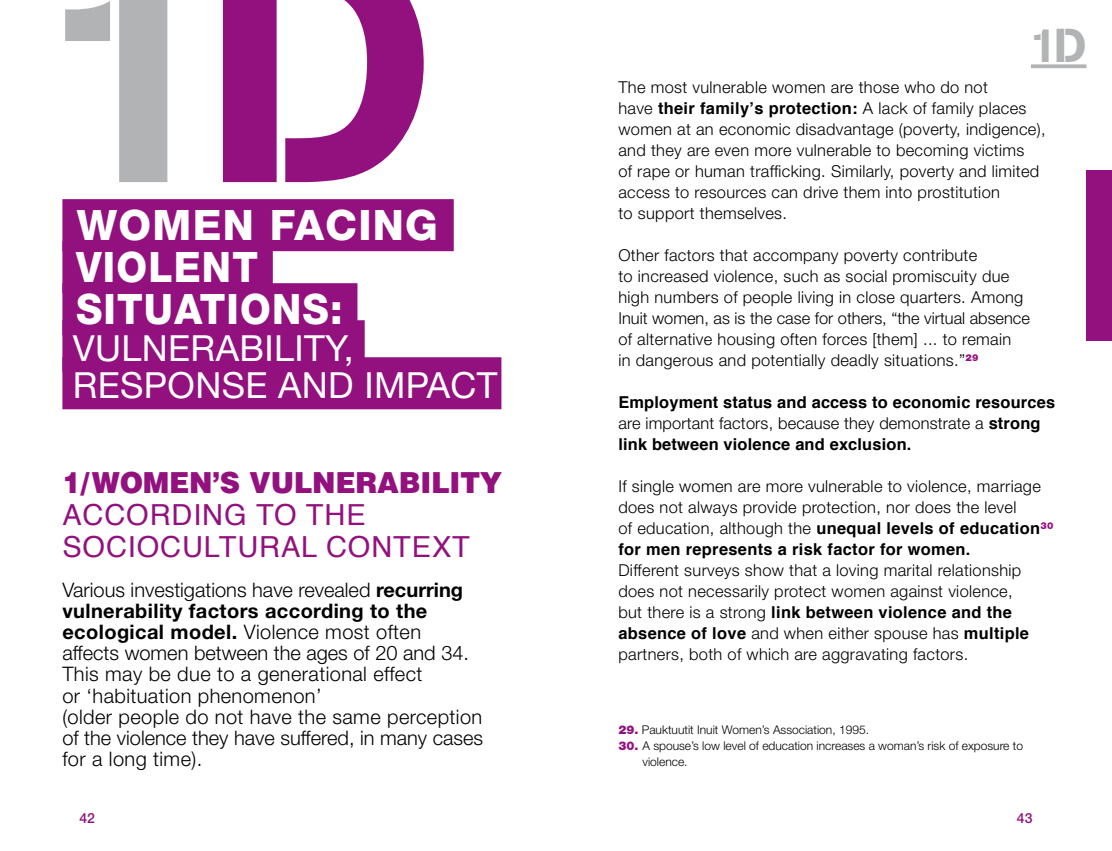
<style>
.page{position:relative;width:1112px;height:851px;background:#fff}
.page>*{position:absolute;margin:0;border:0;box-sizing:border-box;transform-origin:0 0}
.t1{font:301.4px "AG Book Stencil";color:#b1b3b4;scale:1.11 1}
.t2{font:47px "AG Book Stencil";color:#b1b3b4}
.t3{font:800 42px/42px "Helvetica Neue";letter-spacing:.03em;color:#fff}
.t4{font:36px "Helvetica Neue";color:#fff}
.t5{font:29px/32px "Helvetica";letter-spacing:.03em;color:#93117e}
.t6{font:900 29px "Helvetica";letter-spacing:-.01em;color:#93117e}
.t7{font:300 20px/21px "Helvetica Neue";letter-spacing:.02em;color:#000}
.t8{font:300 16.4px/21px "Helvetica Neue";letter-spacing:.02em;color:#000}
.t9{font:700 16.4px/21px "Helvetica";letter-spacing:.02em;color:#000}
.t10{font:500 14px "Helvetica Neue";color:#93117e}
.t11{font:300 12px/16px "Helvetica Neue";color:#000}
.s1{font-size:334.8px;color:#93117e}
.s2{font-weight:700}
.s3{font-family:"Helvetica Neue";font-weight:300}
.s4{font-family:"Helvetica";font-weight:700}
.s5{font-weight:900;color:#93117e}
</style>
<div class="page">
<div style="left:1086px;top:170px;width:25px;height:170px;background:#93117e"></div>
<svg style="left:1031px;top:64px;width:55px;height:4px"></svg>
<div style="left:62px;top:199px;width:391px;height:52px;background:#93117e"></div>
<div style="left:62px;top:241px;width:211px;height:52px;background:#93117e"></div>
<div style="left:62px;top:283px;width:295px;height:52px;background:#93117e"></div>
<div style="left:62px;top:320px;width:302px;height:52px;background:#93117e"></div>
<div style="left:62px;top:357px;width:439px;height:52px;background:#93117e"></div>
<h1 class="t1" style="left:40px;top:-104px;width:357px">1<span class="s1">d</span></h1>
<h3 class="t3" style="left:76px;top:204px;width:363px">WOMEN FACING<br>VIOLENT<br>SITUATIONS:</h3>
<h3 class="t4" style="left:73px;top:327px;width:47px">VULNERA</h3>
<h3 class="t4" style="left:239px;top:327px;width:41px">BILIT</h3>
<h3 class="t4" style="left:325px;top:327px;width:30px">Y,</h3>
<h3 class="t4" style="left:73px;top:364px;width:25px">RESPONSE</h3>
<h3 class="t4" style="left:278px;top:364px;width:26px">AND</h3>
<h3 class="t4" style="left:364px;top:364px;width:65px">IMPACT</h3>
<h3 class="t6" style="left:62px;top:464px;width:441px">1/WOMEN’S VULNERABILITY</h3>
<h3 class="t5" style="left:62px;top:498px;width:409px">ACCORDING TO THE<br>SOCIOCULTURAL CONTEXT</h3>
<p class="t7" style="left:62px;top:579px;width:422px">Various investigations have revealed <span class="s2">recurring vulnerability factors according to the ecological model.</span> Violence most often<br>affects women between the ages of 20 and 34.<br>This may be due to a generational effect<br>or ‘habituation phenomenon’<br>(older people do not have the same perception of the violence they have suffered, in many cases for a long time).</p>
<h2 class="t2" style="left:1030px;top:17px;width:57px">1d</h2>
<p class="t8" style="left:618px;top:76px;width:371px">The most vulnerable women are those who do not</p>
<p class="t9" style="left:618px;top:97px;width:409px"><span class="s3">have</span> their family’s protection: <span class="s3">A lack of family places</span></p>
<p class="t8" style="left:618px;top:118px;width:428px">women at an economic disadvantage (poverty, indigence), and they are even more vulnerable to becoming victims<br>of rape or human trafficking. Similarly, poverty and limited access to resources can drive them into prostitution<br>to support themselves.</p>
<p class="t8" style="left:618px;top:244px;width:413px">Other factors that accompany poverty contribute<br>to increased violence, such as social promiscuity due high numbers of people living in close quarters. Among Inuit women, as is the case for others, “the virtual absence of alternative housing often forces [them] ... to remain<br>in dangerous and potentially deadly situations.”<sup>29</sup></p>
<p class="t9" style="left:618px;top:391px;width:438px">Employment status and access to economic resources</p>
<p class="t8" style="left:618px;top:412px;width:423px">are important factors, because they demonstrate a <span class="s4">strong</span></p>
<p class="t9" style="left:618px;top:433px;width:294px">link between violence and exclusion.</p>
<p class="t8" style="left:618px;top:475px;width:424px">If single women are more vulnerable to violence, marriage does not always provide protection, nor does the level</p>
<p class="t9" style="left:618px;top:517px;width:436px"><span class="s3">of education, although the</span> unequal levels of education<sup>30 </sup>for men represents a risk factor for women.</p>
<p class="t8" style="left:618px;top:559px;width:404px">Different surveys show that a loving marital relationship does not necessarily protect women against violence,</p>
<p class="t9" style="left:618px;top:601px;width:395px"><span class="s3">but there is a strong</span> link between violence and the</p>
<p class="t8" style="left:618px;top:622px;width:412px"><span class="s4">absence of love</span> and when either spouse has <span class="s4">multiple </span>partners, both of which are aggravating factors.</p>
<p class="t11" style="left:618px;top:721px;width:252px"><span class="s5">29.</span> Pauktuutit Inuit Women’s Association, 1995.</p>
<p class="t11" style="left:642px;top:737px;width:382px;text-indent:-24px"><span class="s5">30.</span> A spouse’s low level of education increases a woman’s risk of exposure to violence.</p>
<p class="t10" style="left:79px;top:809px;width:17px">42</p>
<p class="t10" style="left:1016px;top:809px;width:17px">43</p>
</div>
